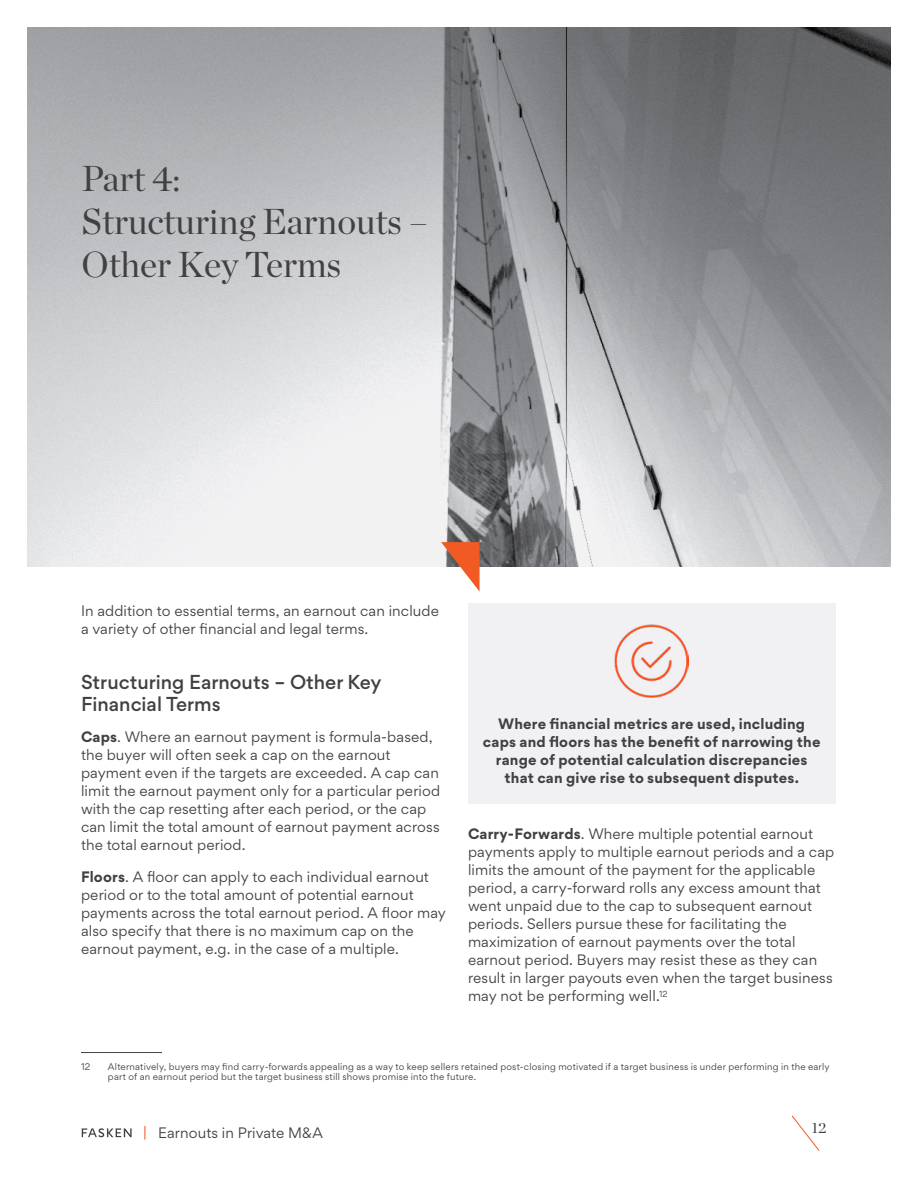
<style>
.page{position:relative;width:918px;height:1188px;background:#fff}
.page>*{position:absolute;margin:0;border:0;box-sizing:border-box;transform-origin:0 0}
.t1{font:36px/43.2px "Chronicle Display";color:#414042}
.t2{font:500 18px/21.6px "Gordita";color:#414042}
.t3{font:15px "Chronicle Display";color:#414042}
.t4{font:13.5px/18px "Gordita";letter-spacing:.01em;color:#414042}
.t5{font:700 13.5px/18px "Gordita";letter-spacing:.01em;color:#414042;text-align:center}
.t6{font:8.7px/10.4px "Gordita";letter-spacing:.025em;color:#414042}
.s1{font-weight:700}
.s2{color:#f15a22}
</style>
<div class="page">
<svg style="left:791px;top:1115px;width:29px;height:36px"></svg>
<svg style="left:81px;top:1128px;width:51px;height:9px"></svg>
<img style="left:27px;top:27px;width:864px;height:540px">
<hr style="left:81px;top:1052px;width:81px;height:1px;background:#414042">
<div style="left:468px;top:604px;width:368px;height:200px;background:#f1f1f3"></div>
<img style="left:615px;top:624px;width:74px;height:74px">
<svg style="left:441px;top:542px;width:39px;height:50px"></svg>
<h1 class="t1" style="left:81px;top:154px;width:348px">Part 4:<br>Structuring Earnouts –<br>Other Key Terms</h1>
<p class="t4" style="left:81px;top:601px;width:360px">In addition to essential terms, an earnout can include a variety of other financial and legal terms.</p>
<h2 class="t2" style="left:81px;top:671px;width:302px">Structuring Earnouts – Other Key<br>Financial Terms</h2>
<p class="t4" style="left:81px;top:728px;width:361px"><span class="s1">Caps</span>. Where an earnout payment is formula-based, the buyer will often seek a cap on the earnout payment even if the targets are exceeded. A cap can limit the earnout payment only for a particular period with the cap resetting after each period, or the cap can limit the total amount of earnout payment across the total earnout period.</p>
<p class="t4" style="left:81px;top:867px;width:366px"><span class="s1">Floors</span>. A floor can apply to each individual earnout period or to the total amount of potential earnout payments across the total earnout period. A floor may also specify that there is no maximum cap on the earnout payment, e.g. in the case of a multiple.</p>
<p class="t5" style="left:483px;top:715px;width:339px">Where financial metrics are used, including caps and floors has the benefit of narrowing the range of potential calculation discrepancies that can give rise to subsequent disputes.</p>
<p class="t4" style="left:468px;top:825px;width:368px"><span class="s1">Carry-Forwards</span>. Where multiple potential earnout payments apply to multiple earnout periods and a cap limits the amount of the payment for the applicable period, a carry-forward rolls any excess amount that went unpaid due to the cap to subsequent earnout periods. Sellers pursue these for facilitating the maximization of earnout payments over the total earnout period. Buyers may resist these as they can result in larger payouts even when the target business may not be performing well.<sup>12</sup></p>
<p class="t6" style="left:81px;top:1061px;width:11px">12</p>
<p class="t6" style="left:108px;top:1061px;width:723px">Alternatively, buyers may find carry-forwards appealing as a way to keep sellers retained post-closing motivated if a target business is under performing in the early part of an earnout period but the target business still shows promise into the future.</p>
<p class="t4" style="left:143px;top:1123px;width:181px"><span class="s2">|</span> Earnouts in Private M&amp;A</p>
<p class="t3" style="left:812px;top:1116px;width:16px">12</p>
</div>
